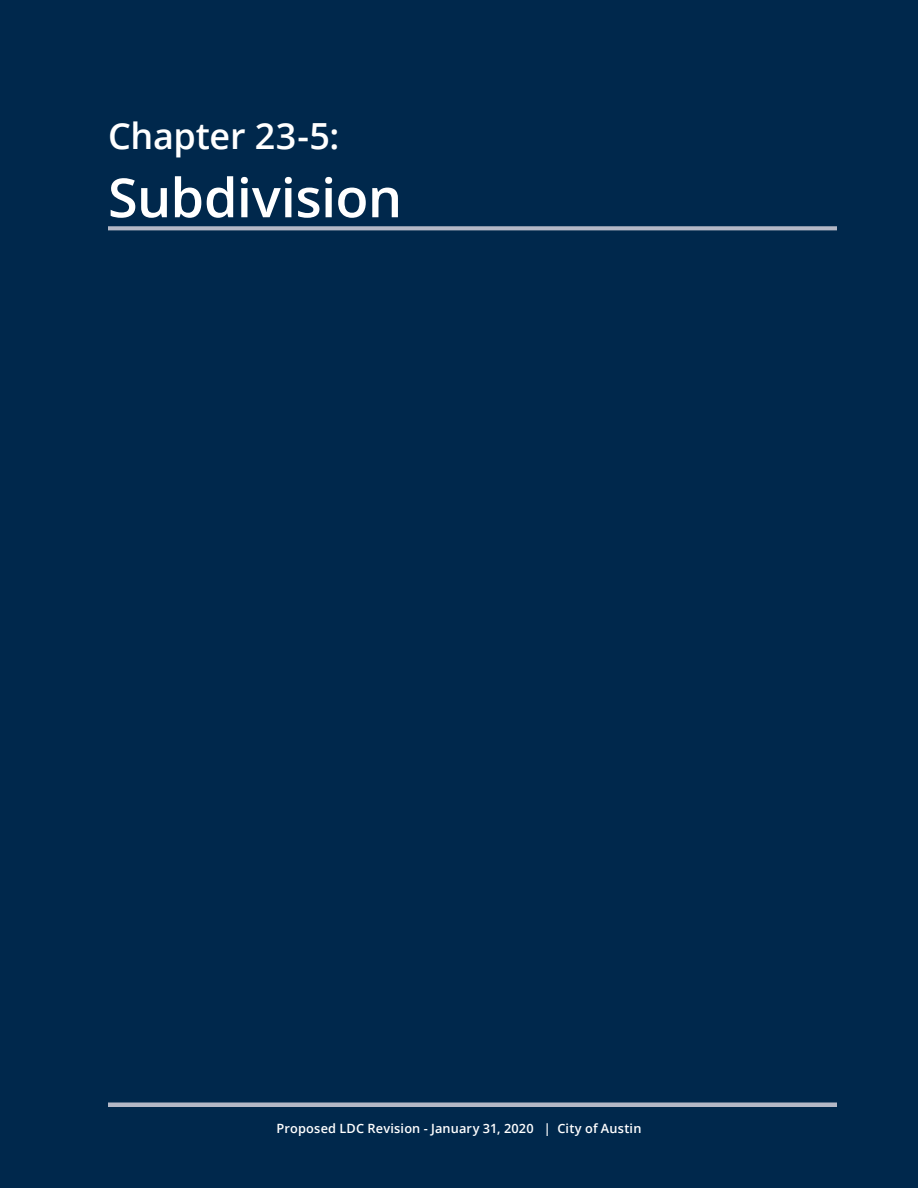
<style>
.page{position:relative;width:918px;height:1188px;background:#fff}
.page>*{position:absolute;margin:0;border:0;box-sizing:border-box;transform-origin:0 0}
.t1{font:600 54px "Open Sans";letter-spacing:-.01em;color:#fff}
.t2{font:600 36px "Open Sans";letter-spacing:-.01em;color:#fff}
.t3{font:600 12.75px "Open Sans";letter-spacing:.015em;color:#fff}
</style>
<div class="page">
<div style="left:1px;top:1px;width:917px;height:1187px;background:#00284c"></div>
<svg style="left:108px;top:226px;width:729px;height:4px;background:#a8aebd"></svg>
<div style="left:108px;top:1102px;width:729px;height:5px;background:#b4b8c6"></div>
<h2 class="t2" style="left:108px;top:112px;width:233px">Chapter 23-5:</h2>
<h1 class="t1" style="left:108px;top:161px;width:296px">Subdivision</h1>
<p class="t3" style="left:277px;top:1119px;width:366px">Proposed LDC Revision - January 31, 2020 | City of Austin</p>
</div>
